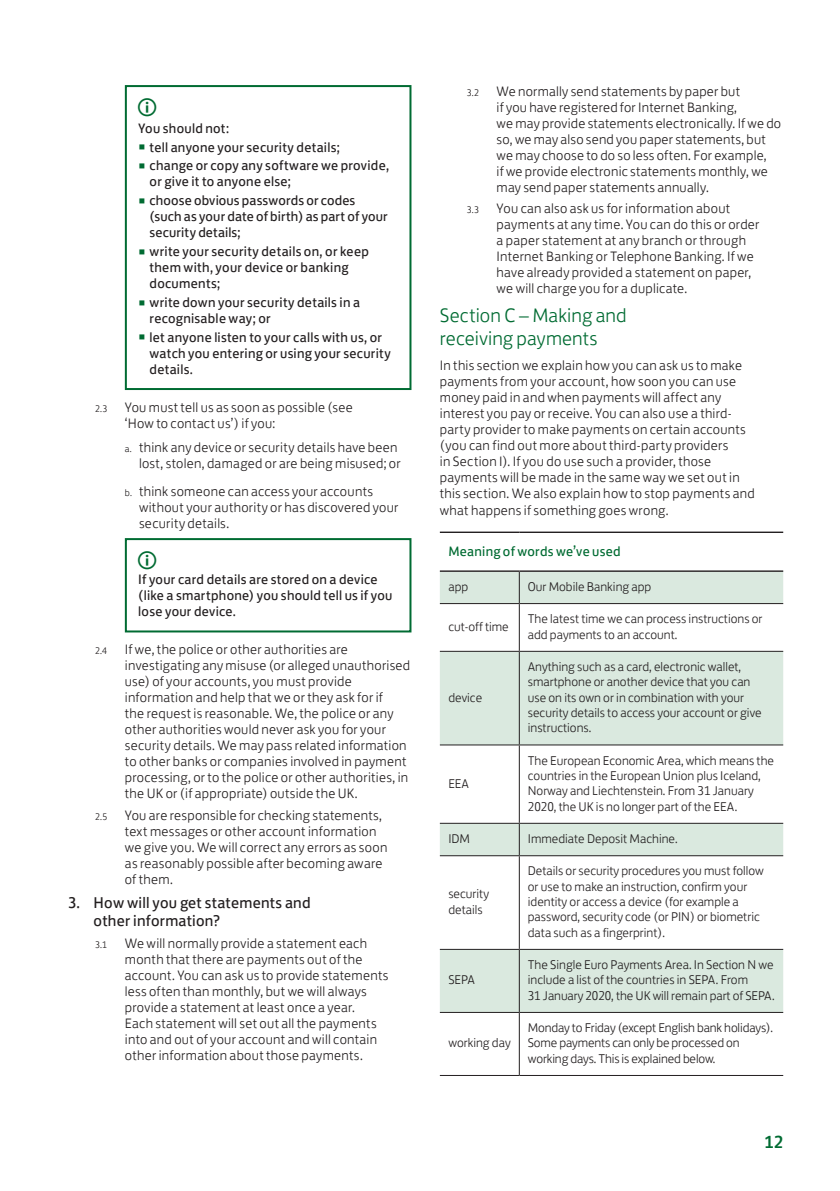
<style>
.page{position:relative;width:840px;height:1191px;background:#fff}
.page>*{position:absolute;margin:0;border:0;box-sizing:border-box;transform-origin:0 0}
.Page_Headline__Tier{font:300 20px/23px "Lloyds Bank Jack";letter-spacing:.005em;color:#006b32}
.t1{font:500 18px "Lloyds Bank Jack";color:#006b32}
.t2{font:16px/18.2px "Lloyds Bank Jack";letter-spacing:.015em;color:#231f20}
.Page_Headline__Tier-2{font:300 14px/16px "Lloyds Bank Jack";letter-spacing:.02em;color:#231f20}
.GreenBoxText{font:14px/16px "Lloyds Bank Jack";letter-spacing:.02em;color:#231f20}
.Table_Headline{font:14px "Lloyds Bank Jack";letter-spacing:.015em;color:#006b32}
.GreenBox_Heading{font:14px "Lloyds Bank Jack";letter-spacing:.02em;color:#231f20}
.Table_Text_6_5{font:300 13px/15.2px "Lloyds Bank Jack";color:#231f20}
.t3{font:300 9.8px "Lloyds Bank Jack";color:#231f20}
.s1{font-size:21.6px;color:#006b32}
.s2{font-size:9.8px}
</style>
<div class="page">
<div style="left:125px;top:85px;width:286px;height:305px;border:2px solid #006b32"></div>
<div style="left:125px;top:538px;width:286px;height:94px;border:2px solid #006b32"></div>
<svg style="left:439px;top:572px;width:343px;height:440px;fill:#dae9df"></svg>
<hr style="left:439px;top:531px;width:80px;height:2px;background:#231f20">
<hr style="left:519px;top:531px;width:263px;height:2px;background:#231f20">
<hr style="left:439px;top:570px;width:80px;height:2px;background:#231f20">
<hr style="left:519px;top:570px;width:263px;height:2px;background:#231f20">
<hr style="left:439px;top:603px;width:80px;height:1px;background:#231f20">
<hr style="left:519px;top:603px;width:263px;height:1px;background:#231f20">
<hr style="left:439px;top:651px;width:80px;height:1px;background:#231f20">
<hr style="left:519px;top:651px;width:263px;height:1px;background:#231f20">
<hr style="left:439px;top:744px;width:80px;height:1px;background:#231f20">
<hr style="left:519px;top:744px;width:263px;height:1px;background:#231f20">
<hr style="left:439px;top:823px;width:80px;height:1px;background:#231f20">
<hr style="left:519px;top:823px;width:263px;height:1px;background:#231f20">
<hr style="left:439px;top:855px;width:80px;height:1px;background:#231f20">
<hr style="left:519px;top:855px;width:263px;height:1px;background:#231f20">
<hr style="left:439px;top:949px;width:80px;height:1px;background:#231f20">
<hr style="left:519px;top:949px;width:263px;height:1px;background:#231f20">
<hr style="left:439px;top:1012px;width:80px;height:1px;background:#231f20">
<hr style="left:519px;top:1012px;width:263px;height:1px;background:#231f20">
<hr style="left:439px;top:1075px;width:80px;height:1px;background:#231f20">
<hr style="left:519px;top:1075px;width:263px;height:1px;background:#231f20">
<hr style="left:518px;top:572px;width:1px;height:31px;background:#231f20">
<hr style="left:518px;top:604px;width:1px;height:47px;background:#231f20">
<hr style="left:518px;top:652px;width:1px;height:92px;background:#231f20">
<hr style="left:518px;top:745px;width:1px;height:78px;background:#231f20">
<hr style="left:518px;top:823px;width:1px;height:32px;background:#231f20">
<hr style="left:518px;top:856px;width:1px;height:93px;background:#231f20">
<hr style="left:518px;top:950px;width:1px;height:62px;background:#231f20">
<hr style="left:518px;top:1013px;width:1px;height:62px;background:#231f20">
<p class="GreenBox_Heading" style="left:138px;top:117px;width:92px">You should not:</p>
<p class="GreenBoxText" style="left:138px;top:138px;width:203px"><span class="s1">•</span> tell anyone your security details;</p>
<p class="GreenBoxText" style="left:149px;top:156px;width:241px;text-indent:-11px"><span class="s1">•</span> change or copy any software we provide, or give it to anyone else;</p>
<p class="GreenBoxText" style="left:149px;top:191px;width:239px;text-indent:-11px"><span class="s1">•</span> choose obvious passwords or codes (such as your date of birth) as part of your security details;</p>
<p class="GreenBoxText" style="left:149px;top:242px;width:221px;text-indent:-11px"><span class="s1">•</span> write your security details on, or keep them with, your device or banking documents;</p>
<p class="GreenBoxText" style="left:149px;top:293px;width:212px;text-indent:-11px"><span class="s1">•</span> write down your security details in a recognisable way; or</p>
<p class="GreenBoxText" style="left:149px;top:328px;width:243px;text-indent:-11px"><span class="s1">•</span> let anyone listen to your calls with us, or watch you entering or using your security details.</p>
<p class="t3" style="left:95px;top:400px;width:14px">2.3</p>
<p class="Page_Headline__Tier-2" style="left:125px;top:397px;width:229px">You must tell us as soon as possible (see ‘How to contact us’) if you:</p>
<p class="Page_Headline__Tier-2" style="left:125px;top:438px;width:277px;text-align:right"><span class="s2">a.</span> think any device or security details have been lost, stolen, damaged or are being misused; or</p>
<p class="Page_Headline__Tier-2" style="left:139px;top:481px;width:261px;text-indent:-14px"><span class="s2">b.</span> think someone can access your accounts without your authority or has discovered your security details.</p>
<p class="GreenBoxText" style="left:138px;top:570px;width:255px">If your card details are stored on a device (like a smartphone) you should tell us if you lose your device.</p>
<p class="t3" style="left:95px;top:643px;width:14px">2.4</p>
<p class="Page_Headline__Tier-2" style="left:125px;top:640px;width:287px">If we, the police or other authorities are investigating any misuse (or alleged unauthorised use) of your accounts, you must provide information and help that we or they ask for if<br>the request is reasonable. We, the police or any other authorities would never ask you for your security details. We may pass related information to other banks or companies involved in payment processing, or to the police or other authorities, in the UK or (if appropriate) outside the UK.</p>
<p class="t3" style="left:95px;top:808px;width:14px">2.5</p>
<p class="Page_Headline__Tier-2" style="left:125px;top:805px;width:264px">You are responsible for checking statements, text messages or other account information we give you. We will correct any errors as soon as reasonably possible after becoming aware of them.</p>
<p class="t2" style="left:94px;top:892px;width:218px;text-indent:-26px">3. How will you get statements and other information?</p>
<p class="t3" style="left:95px;top:936px;width:14px">3.1</p>
<p class="Page_Headline__Tier-2" style="left:125px;top:933px;width:265px">We will normally provide a statement each month that there are payments out of the account. You can ask us to provide statements less often than monthly, but we will always provide a statement at least once a year.<br>Each statement will set out all the payments into and out of your account and will contain other information about those payments.</p>
<p class="t3" style="left:466px;top:84px;width:14px">3.2</p>
<p class="Page_Headline__Tier-2" style="left:496px;top:81px;width:286px">We normally send statements by paper but<br>if you have registered for Internet Banking,<br>we may provide statements electronically. If we do so, we may also send you paper statements, but we may choose to do so less often. For example,<br>if we provide electronic statements monthly, we may send paper statements annually.</p>
<p class="t3" style="left:466px;top:202px;width:14px">3.3</p>
<p class="Page_Headline__Tier-2" style="left:496px;top:199px;width:264px">You can also ask us for information about payments at any time. You can do this or order a paper statement at any branch or through Internet Banking or Telephone Banking. If we have already provided a statement on paper, we will charge you for a duplicate.</p>
<p class="Page_Headline__Tier" style="left:439px;top:301px;width:188px">Section C – Making and receiving payments</p>
<p class="Page_Headline__Tier-2" style="left:439px;top:355px;width:316px">In this section we explain how you can ask us to make payments from your account, how soon you can use money paid in and when payments will affect any interest you pay or receive. You can also use a third&shy;party provider to make payments on certain accounts (you can find out more about third-party providers<br>in Section I). If you do use such a provider, those payments will be made in the same way we set out in this section. We also explain how to stop payments and what happens if something goes wrong.</p>
<p class="Table_Headline" style="left:448px;top:539px;width:174px">Meaning of words we’ve used</p>
<p class="Table_Text_6_5" style="left:448px;top:577px;width:21px">app</p>
<p class="Table_Text_6_5" style="left:527px;top:577px;width:125px">Our Mobile Banking app</p>
<p class="Table_Text_6_5" style="left:448px;top:617px;width:62px">cut-off time</p>
<p class="Table_Text_6_5" style="left:527px;top:610px;width:236px">The latest time we can process instructions or add payments to an account.</p>
<p class="Table_Text_6_5" style="left:448px;top:688px;width:35px">device</p>
<p class="Table_Text_6_5" style="left:448px;top:774px;width:22px">EEA</p>
<p class="Table_Text_6_5" style="left:527px;top:657px;width:235px">Anything such as a card, electronic wallet, smartphone or another device that you can use on its own or in combination with your security details to access your account or give instructions.</p>
<p class="Table_Text_6_5" style="left:527px;top:751px;width:248px">The European Economic Area, which means the countries in the European Union plus Iceland, Norway and Liechtenstein. From 31 January 2020, the UK is no longer part of the EEA.</p>
<p class="Table_Text_6_5" style="left:448px;top:829px;width:23px">IDM</p>
<p class="Table_Text_6_5" style="left:527px;top:829px;width:151px">Immediate Deposit Machine.</p>
<p class="Table_Text_6_5" style="left:448px;top:885px;width:42px">security details</p>
<p class="Table_Text_6_5" style="left:448px;top:971px;width:28px">SEPA</p>
<p class="Table_Text_6_5" style="left:448px;top:1034px;width:64px">working day</p>
<p class="Table_Text_6_5" style="left:527px;top:862px;width:237px">Details or security procedures you must follow or use to make an instruction, confirm your identity or access a device (for example a password, security code (or PIN) or biometric data such as a fingerprint).</p>
<p class="Table_Text_6_5" style="left:527px;top:955px;width:248px">The Single Euro Payments Area. In Section N we include a list of the countries in SEPA. From<br>31 January 2020, the UK will remain part of SEPA.</p>
<p class="Table_Text_6_5" style="left:527px;top:1018px;width:246px">Monday to Friday (except English bank holidays).<br>Some payments can only be processed on working days. This is explained below.</p>
<p class="t1" style="left:764px;top:1127px;width:20px">12</p>
</div>
